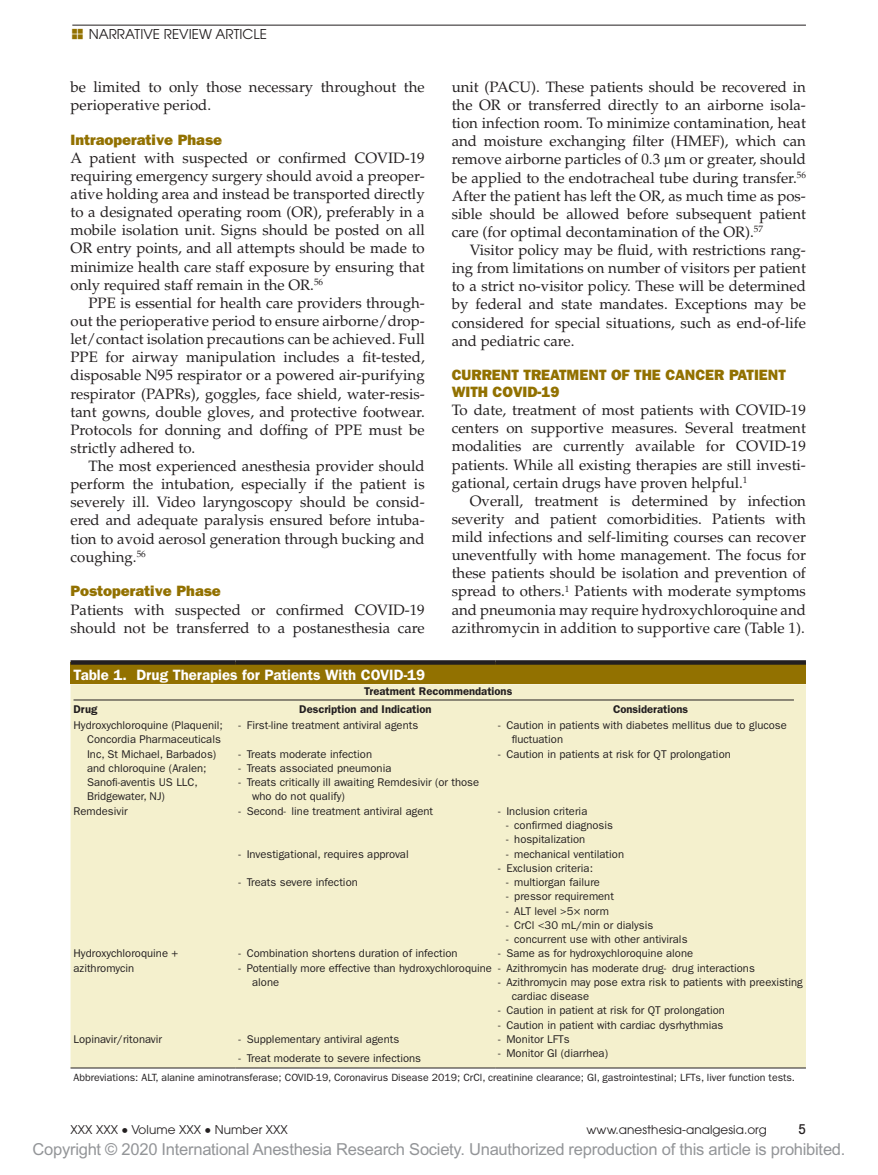
<style>
.page{position:relative;width:878px;height:1175px;background:#fff}
.page>*{position:absolute;margin:0;border:0;box-sizing:border-box;transform-origin:0 0}
.t1{font:16.5px "Arial MT Std";letter-spacing:-.015em;color:#939598}
.t2{font:15px/18.1px "Palatino LT Std";color:#231f20;text-align:justify}
.t3{font:15px/16.6px "ITC Franklin Gothic Std Hvy";color:#927100}
.t4{font:600 15px "ITC Franklin Gothic Std";color:#fff}
.t5{font:13.5px "Avant Garde";color:#231f20}
.t6{font:500 condensed 13.5px "Avant Garde";color:#231f20}
.t7{font:12px "Avant Garde";letter-spacing:.005em;color:#231f20}
.t8{font:11.25px/14.2px "ITC Franklin Gothic Std";color:#231f20}
.t9{font:600 11.25px "ITC Franklin Gothic Std";color:#231f20}
.t10{font:10.5px "ITC Franklin Gothic Std";color:#231f20}
.s1{font-size:16.95px;color:#927100}
.s2{font-family:"Gandhari Unicode"}
.s3{font-family:"Gandhari Unicode";font-size:18.75px}
</style>
<div class="page">
<hr style="left:72px;top:25px;width:733px;height:1px;background:#231f20">
<div style="left:70px;top:662px;width:736px;height:22px;background:#927100"></div>
<div style="left:70px;top:684px;width:736px;height:383px;background:#f4f0cd"></div>
<svg style="left:70px;top:660px;width:166px;height:4px"></svg>
<svg style="left:236px;top:660px;width:259px;height:4px"></svg>
<svg style="left:495px;top:660px;width:311px;height:4px"></svg>
<hr style="left:70px;top:1067px;width:166px;height:1px;background:#231f20">
<hr style="left:236px;top:1067px;width:259px;height:1px;background:#231f20">
<hr style="left:495px;top:1067px;width:311px;height:1px;background:#231f20">
<hr style="left:74px;top:699px;width:720px;height:1px;background:#231f20">
<p class="t5" style="left:85px;top:26px;width:184px"><span class="s1">E</span> Narrative Review Article</p>
<p class="t2" style="left:70px;top:78px;width:356px">be limited to only those necessary throughout the perioperative period.</p>
<p class="t3" style="left:70px;top:131px;width:153px">Intraoperative Phase</p>
<p class="t2" style="left:70px;top:149px;width:356px">A patient with suspected or confirmed COVID-19 requiring emergency surgery should avoid a preoper&shy;ative holding area and instead be transported directly to a designated operating room (OR), preferably in a mobile isolation unit. Signs should be posted on all OR entry points, and all attempts should be made to minimize health care staff exposure by ensuring that only required staff remain in the OR.<sup>56</sup></p>
<p class="t2" style="left:70px;top:294px;width:356px;text-indent:18px">PPE is essential for health care providers through&shy;out the perioperative period to ensure airborne/drop&shy;let/contact isolation precautions can be achieved. Full PPE for airway manipulation includes a fit-tested, disposable N95 respirator or a powered air-purifying respirator (PAPRs), goggles, face shield, water-resis&shy;tant gowns, double gloves, and protective footwear.<br>Protocols for donning and doffing of PPE must be strictly adhered to.</p>
<p class="t2" style="left:70px;top:457px;width:356px;text-indent:18px">The most experienced anesthesia provider should perform the intubation, especially if the patient is severely ill. Video laryngoscopy should be consid&shy;ered and adequate paralysis ensured before intuba&shy;tion to avoid aerosol generation through bucking and coughing.<sup>56</sup></p>
<p class="t3" style="left:70px;top:583px;width:152px">Postoperative Phase</p>
<p class="t2" style="left:70px;top:600px;width:356px">Patients with suspected or confirmed COVID-19 should not be transferred to a postanesthesia care</p>
<p class="t2" style="left:452px;top:78px;width:356px">unit (PACU). These patients should be recovered in the OR or transferred directly to an airborne isola&shy;tion infection room. To minimize contamination, heat and moisture exchanging filter (HMEF), which can remove airborne particles of 0.3 <span class="s2">μ</span>m or greater, should be applied to the endotracheal tube during transfer.<sup>56<br></sup>After the patient has left the OR, as much time as pos&shy;sible should be allowed before subsequent patient care (for optimal decontamination of the OR).<sup>57</sup></p>
<p class="t2" style="left:452px;top:241px;width:356px;text-indent:18px">Visitor policy may be fluid, with restrictions rang&shy;ing from limitations on number of visitors per patient to a strict no-visitor policy. These will be determined by federal and state mandates. Exceptions may be considered for special situations, such as end-of-life and pediatric care.</p>
<p class="t3" style="left:452px;top:367px;width:335px">CURRENT TREATMENT OF THE CANCER PATIENT<br>WITH COVID-19</p>
<p class="t2" style="left:452px;top:401px;width:356px">To date, treatment of most patients with COVID-19 centers on supportive measures. Several treatment modalities are currently available for COVID-19 patients. While all existing therapies are still investi&shy;gational, certain drugs have proven helpful.<sup>1</sup></p>
<p class="t2" style="left:451px;top:492px;width:356px;text-indent:18px">Overall, treatment is determined by infection severity and patient comorbidities. Patients with mild infections and self-limiting courses can recover uneventfully with home management. The focus for these patients should be isolation and prevention of spread to others.<sup>1</sup> Patients with moderate symptoms and pneumonia may require hydroxychloroquine and azithromycin in addition to supportive care (Table 1).</p>
<p class="t4" style="left:74px;top:666px;width:353px">Table 1. Drug Therapies for Patients With COVID-19</p>
<p class="t9" style="left:364px;top:684px;width:150px">Treatment Recommendations</p>
<p class="t9" style="left:73px;top:702px;width:25px">Drug</p>
<p class="t9" style="left:299px;top:702px;width:134px">Description and Indication</p>
<p class="t9" style="left:613px;top:702px;width:77px">Considerations</p>
<p class="t8" style="left:87px;top:718px;width:137px;text-indent:-14px">Hydroxychloroquine (Plaquenil;<br>Concordia Pharmaceuticals<br>Inc, St Michael, Barbados) and chloroquine (Aralen;<br>Sanofi-aventis US LLC,<br>Bridgewater, NJ)</p>
<p class="t8" style="left:238px;top:718px;width:181px">- First-line treatment antiviral agents</p>
<p class="t8" style="left:511px;top:718px;width:276px;text-indent:-14px">- Caution in patients with diabetes mellitus due to glucose fluctuation</p>
<p class="t8" style="left:238px;top:747px;width:135px">- Treats moderate infection</p>
<p class="t8" style="left:498px;top:747px;width:234px">- Caution in patients at risk for QT prolongation</p>
<p class="t8" style="left:238px;top:761px;width:154px">- Treats associated pneumonia</p>
<p class="t8" style="left:252px;top:775px;width:228px;text-indent:-14px">- Treats critically ill awaiting Remdesivir (or those who do not qualify)</p>
<p class="t8" style="left:73px;top:804px;width:56px">Remdesivir</p>
<p class="t8" style="left:238px;top:804px;width:196px">- Second- line treatment antiviral agent</p>
<p class="t8" style="left:498px;top:804px;width:91px">- Inclusion criteria</p>
<p class="t8" style="left:506px;top:818px;width:108px">- confirmed diagnosis</p>
<p class="t8" style="left:506px;top:832px;width:81px">- hospitalization</p>
<p class="t8" style="left:238px;top:846px;width:172px">- Investigational, requires approval</p>
<p class="t8" style="left:506px;top:846px;width:119px">- mechanical ventilation</p>
<p class="t8" style="left:498px;top:861px;width:96px">- Exclusion criteria:</p>
<p class="t8" style="left:238px;top:875px;width:121px">- Treats severe infection</p>
<p class="t8" style="left:506px;top:875px;width:95px">- multiorgan failure</p>
<p class="t8" style="left:506px;top:889px;width:109px">- pressor requirement</p>
<p class="t8" style="left:506px;top:903px;width:104px">- ALT level &gt;5× norm</p>
<p class="t8" style="left:506px;top:918px;width:149px">- CrCl &lt;30 mL/min or dialysis</p>
<p class="t8" style="left:506px;top:932px;width:183px">- concurrent use with other antivirals</p>
<p class="t8" style="left:73px;top:946px;width:106px">Hydroxychloroquine + azithromycin</p>
<p class="t8" style="left:238px;top:946px;width:220px">- Combination shortens duration of infection</p>
<p class="t8" style="left:498px;top:946px;width:196px">- Same as for hydroxychloroquine alone</p>
<p class="t8" style="left:252px;top:960px;width:241px;text-indent:-14px">- Potentially more effective than hydroxychloroquine alone</p>
<p class="t8" style="left:498px;top:960px;width:258px">- Azithromycin has moderate drug- drug interactions</p>
<p class="t8" style="left:512px;top:975px;width:292px;text-indent:-14px">- Azithromycin may pose extra risk to patients with preexisting cardiac disease</p>
<p class="t8" style="left:498px;top:1003px;width:228px">- Caution in patient at risk for QT prolongation</p>
<p class="t8" style="left:498px;top:1017px;width:226px">- Caution in patient with cardiac dysrhythmias</p>
<p class="t8" style="left:74px;top:1032px;width:90px">Lopinavir/ritonavir</p>
<p class="t8" style="left:239px;top:1032px;width:162px">- Supplementary antiviral agents</p>
<p class="t8" style="left:498px;top:1032px;width:73px">- Monitor LFTs</p>
<p class="t8" style="left:498px;top:1046px;width:111px">- Monitor GI (diarrhea)</p>
<p class="t8" style="left:239px;top:1050px;width:184px">- Treat moderate to severe infections</p>
<p class="t10" style="left:74px;top:1071px;width:723px">Abbreviations: ALT, alanine aminotransferase; COVID-19, Coronavirus Disease 2019; CrCl, creatinine clearance; GI, gastrointestinal; LFTs, liver function tests.</p>
<p class="t7" style="left:70px;top:1123px;width:219px">XXX XXX <span class="s3">•</span> Volume XXX <span class="s3">•</span> Number XXX</p>
<p class="t7" style="left:586px;top:1123px;width:182px">www.anesthesia-analgesia.org</p>
<p class="t6" style="left:798px;top:1121px;width:9px">5</p>
<p class="t1" style="left:33px;top:1140px;width:814px">Copyright © 2020 International Anesthesia Research Society. Unauthorized reproduction of this article is prohibited.</p>
</div>
